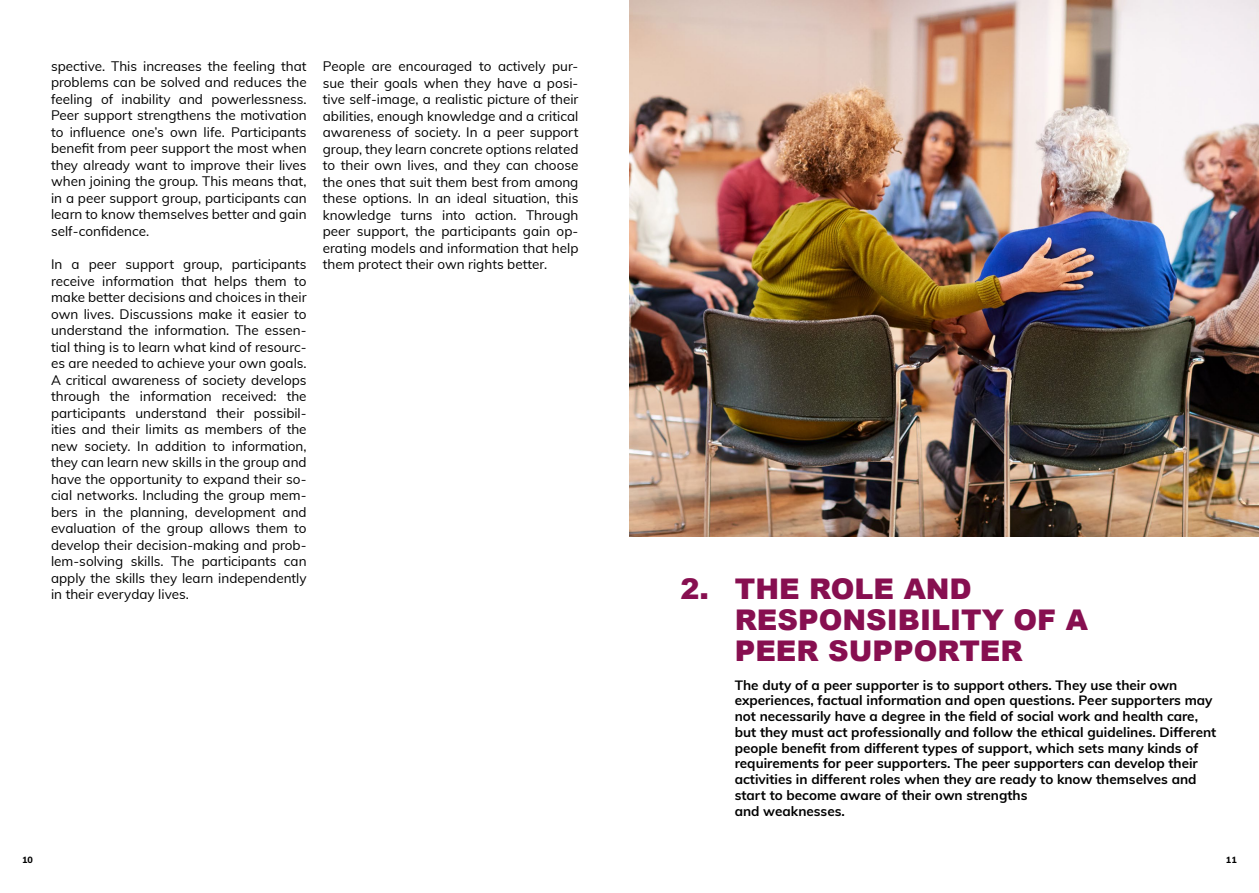
<style>
.page{position:relative;width:1259px;height:893px;background:#fff}
.page>*{position:absolute;margin:0;border:0;box-sizing:border-box;transform-origin:0 0}
.leibiksen_otsikko{font:900 28.5px/30.8px "Arial";color:#870f50}
.leibis{font:13.5px/16.5px "Muli";color:#000;text-align:justify}
.kappaleen_alku{font:700 13.5px/15.8px "Muli";color:#000}
.t1{font:800 9px "Muli";color:#000}
</style>
<div class="page">
<img style="left:629px;top:0;width:630px;height:537px">
<p class="leibis" style="left:51px;top:57px;width:257px">spective. This increases the feeling that problems can be solved and reduces the feeling of inability and powerlessness.<br>Peer support strengthens the motivation to influence one’s own life. Participants benefit from peer support the most when they already want to improve their lives when joining the group. This means that, in a peer support group, participants can learn to know themselves better and gain self-confidence.</p>
<p class="leibis" style="left:51px;top:255px;width:257px">In a peer support group, participants receive information that helps them to make better decisions and choices in their own lives. Discussions make it easier to understand the information. The essen&shy;tial thing is to learn what kind of resourc&shy;es are needed to achieve your own goals.<br>A critical awareness of society develops through the information received: the participants understand their possibil&shy;ities and their limits as members of the new society. In addition to information, they can learn new skills in the group and have the opportunity to expand their so&shy;cial networks. Including the group mem&shy;bers in the planning, development and evaluation of the group allows them to develop their decision-making and prob&shy;lem-solving skills. The participants can apply the skills they learn independently in their everyday lives.</p>
<p class="leibis" style="left:323px;top:57px;width:257px">People are encouraged to actively pur&shy;sue their goals when they have a posi&shy;tive self-image, a realistic picture of their abilities, enough knowledge and a critical awareness of society. In a peer support group, they learn concrete options related to their own lives, and they can choose the ones that suit them best from among these options. In an ideal situation, this knowledge turns into action. Through peer support, the participants gain op&shy;erating models and information that help them protect their own rights better.</p>
<p class="leibiksen_otsikko" style="left:680px;top:573px;width:30px">2.</p>
<p class="leibiksen_otsikko" style="left:735px;top:573px;width:355px">THE ROLE AND<br>RESPONSIBILITY OF A<br>PEER SUPPORTER</p>
<p class="kappaleen_alku" style="left:735px;top:676px;width:483px">The duty of a peer supporter is to support others. They use their own experiences, factual information and open questions. Peer supporters may not necessarily have a degree in the field of social work and health care, but they must act professionally and follow the ethical guidelines. Different people benefit from different types of support, which sets many kinds of requirements for peer supporters. The peer supporters can develop their activities in different roles when they are ready to know themselves and start to become aware of their own strengths<br>and weaknesses.</p>
<p class="t1" style="left:22px;top:853px;width:12px">10</p>
<p class="t1" style="left:1226px;top:853px;width:12px">11</p>
</div>
